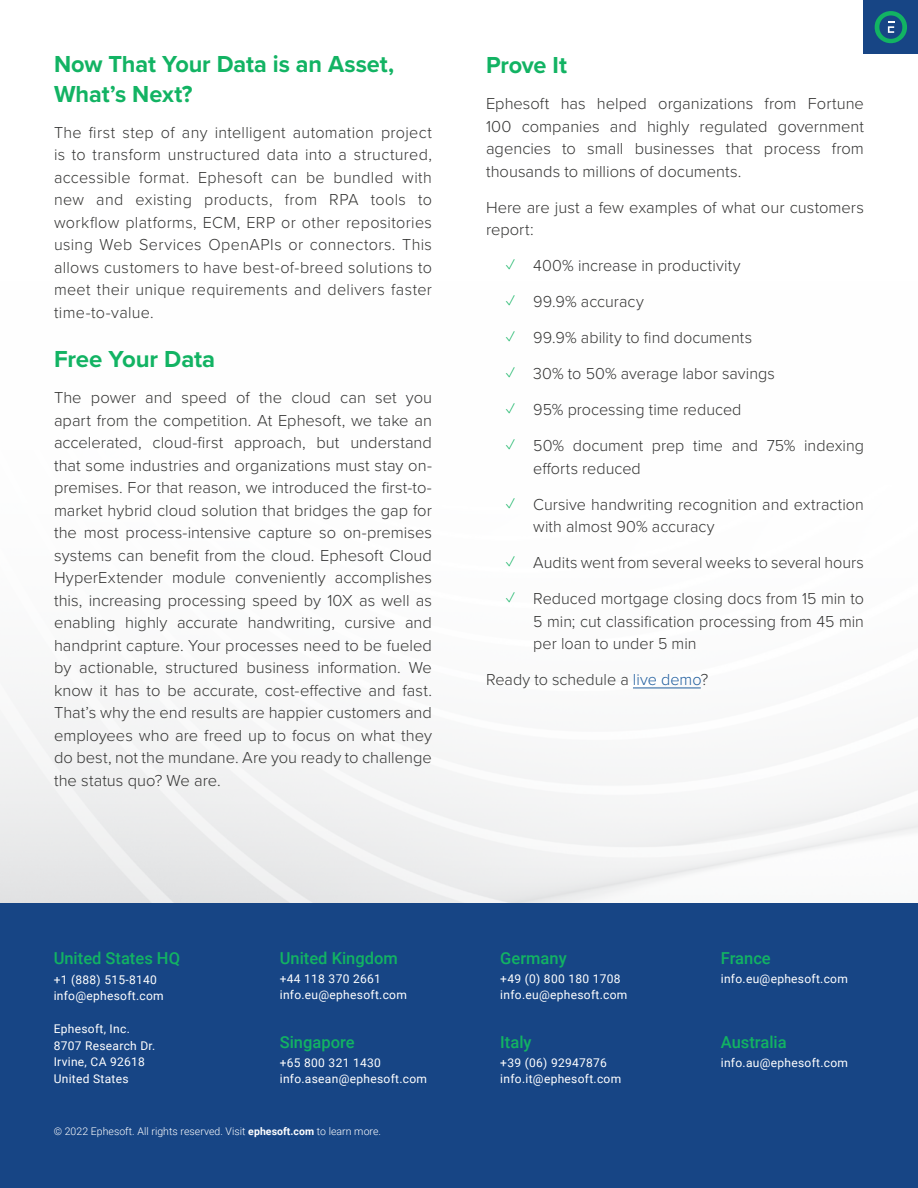
<style>
.page{position:relative;width:918px;height:1188px;background:#fff}
.page>*{position:absolute;margin:0;border:0;box-sizing:border-box;transform-origin:0 0}
.t1{font:700 24px/30px "Proxima Nova";letter-spacing:-.005em;color:#12b363}
.t2{font:300 16.5px/22.5px "Proxima Nova";color:#353534;text-align:justify}
.t3{font:500 16.5px "Roboto";color:#12b363}
.t4{font:12px/16.5px "Roboto";letter-spacing:.025em;color:#fff}
.t5{font:300 10.5px "Roboto";letter-spacing:.005em;color:#fff}
.s1{color:#12b363}
.s2{color:#215e9e}
.s3{font-weight:700}
</style>
<div class="page">
<div style="left:864px;top:0;width:54px;height:54px;background:#174585"></div>
<svg style="left:875px;top:11px;width:32px;height:32px"></svg>
<hr style="left:633px;top:688px;width:68px;height:1px;background:#215e9e">
<div style="left:0;top:903px;width:918px;height:285px;background:#174585"></div>
<h1 class="t1" style="left:54px;top:48px;width:342px">Now That Your Data is an Asset,<br>What’s Next?</h1>
<p class="t2" style="left:54px;top:120px;width:379px">The first step of any intelligent automation project is to transform unstructured data into a structured, accessible format. Ephesoft can be bundled with new and existing products, from RPA tools to workflow platforms, ECM, ERP or other repositories using Web Services OpenAPIs or connectors. This allows customers to have best-of-breed solutions to meet their unique requirements and delivers faster time-to-value.</p>
<h1 class="t1" style="left:54px;top:344px;width:163px">Free Your Data</h1>
<p class="t2" style="left:54px;top:386px;width:380px">The power and speed of the cloud can set you apart from the competition. At Ephesoft, we take an accelerated, cloud-first approach, but understand that some industries and organizations must stay on&shy;premises. For that reason, we introduced the first-to&shy;market hybrid cloud solution that bridges the gap for the most process-intensive capture so on-premises systems can benefit from the cloud. Ephesoft Cloud HyperExtender module conveniently accomplishes this, increasing processing speed by 10X as well as enabling highly accurate handwriting, cursive and handprint capture. Your processes need to be fueled by actionable, structured business information. We know it has to be accurate, cost-effective and fast.<br>That’s why the end results are happier customers and employees who are freed up to focus on what they do best, not the mundane. Are you ready to challenge the status quo? We are.</p>
<h1 class="t1" style="left:486px;top:50px;width:83px">Prove It</h1>
<p class="t2" style="left:486px;top:92px;width:380px">Ephesoft has helped organizations from Fortune 100 companies and highly regulated government agencies to small businesses that process from thousands to millions of documents.</p>
<p class="t2" style="left:486px;top:195px;width:379px">Here are just a few examples of what our customers report:</p>
<p class="t2" style="left:506px;top:254px;width:236px"><span class="s1">✓</span> 400% increase in productivity</p>
<p class="t2" style="left:506px;top:290px;width:139px"><span class="s1">✓</span> 99.9% accuracy</p>
<p class="t2" style="left:506px;top:326px;width:247px"><span class="s1">✓</span> 99.9% ability to find documents</p>
<p class="t2" style="left:506px;top:362px;width:270px"><span class="s1">✓</span> 30% to 50% average labor savings</p>
<p class="t2" style="left:506px;top:398px;width:237px"><span class="s1">✓</span> 95% processing time reduced</p>
<p class="t2" style="left:533px;top:434px;width:332px;text-indent:-27px"><span class="s1">✓</span> 50% document prep time and 75% indexing efforts reduced</p>
<p class="t2" style="left:533px;top:492px;width:332px;text-indent:-27px"><span class="s1">✓</span> Cursive handwriting recognition and extraction with almost 90% accuracy</p>
<p class="t2" style="left:506px;top:551px;width:359px"><span class="s1">✓</span> Audits went from several weeks to several hours</p>
<p class="t2" style="left:533px;top:587px;width:332px;text-indent:-27px"><span class="s1">✓</span> Reduced mortgage closing docs from 15 min to 5 min; cut classification processing from 45 min per loan to under 5 min</p>
<p class="t2" style="left:486px;top:668px;width:224px">Ready to schedule a <span class="s2">live demo</span>?</p>
<p class="t3" style="left:54px;top:946px;width:128px">United States HQ</p>
<p class="t4" style="left:54px;top:971px;width:112px">+1 (888) 515-8140 info@ephesoft.com</p>
<p class="t4" style="left:54px;top:1020px;width:103px">Ephesoft, Inc.<br>8707 Research Dr.<br>Irvine, CA 92618<br>United States</p>
<p class="t3" style="left:280px;top:946px;width:120px">United Kingdom</p>
<p class="t4" style="left:280px;top:970px;width:129px">+44 118 370 2661 info.eu@ephesoft.com</p>
<p class="t3" style="left:280px;top:1030px;width:76px">Singapore</p>
<p class="t4" style="left:280px;top:1054px;width:149px">+65 800 321 1430 info.asean@ephesoft.com</p>
<p class="t5" style="left:54px;top:1124px;width:329px">© 2022 Ephesoft. All rights reserved. Visit <span class="s3">ephesoft.com</span> to learn more.</p>
<p class="t3" style="left:500px;top:946px;width:68px">Germany</p>
<p class="t4" style="left:500px;top:970px;width:129px">+49 (0) 800 180 1708 info.eu@ephesoft.com</p>
<p class="t3" style="left:500px;top:1030px;width:33px">Italy</p>
<p class="t4" style="left:500px;top:1054px;width:122px">+39 (06) 92947876 info.it@ephesoft.com</p>
<p class="t3" style="left:721px;top:946px;width:52px">France</p>
<p class="t4" style="left:721px;top:970px;width:129px">info.eu@ephesoft.com</p>
<p class="t3" style="left:721px;top:1030px;width:67px">Australia</p>
<p class="t4" style="left:721px;top:1054px;width:129px">info.au@ephesoft.com</p>
</div>
